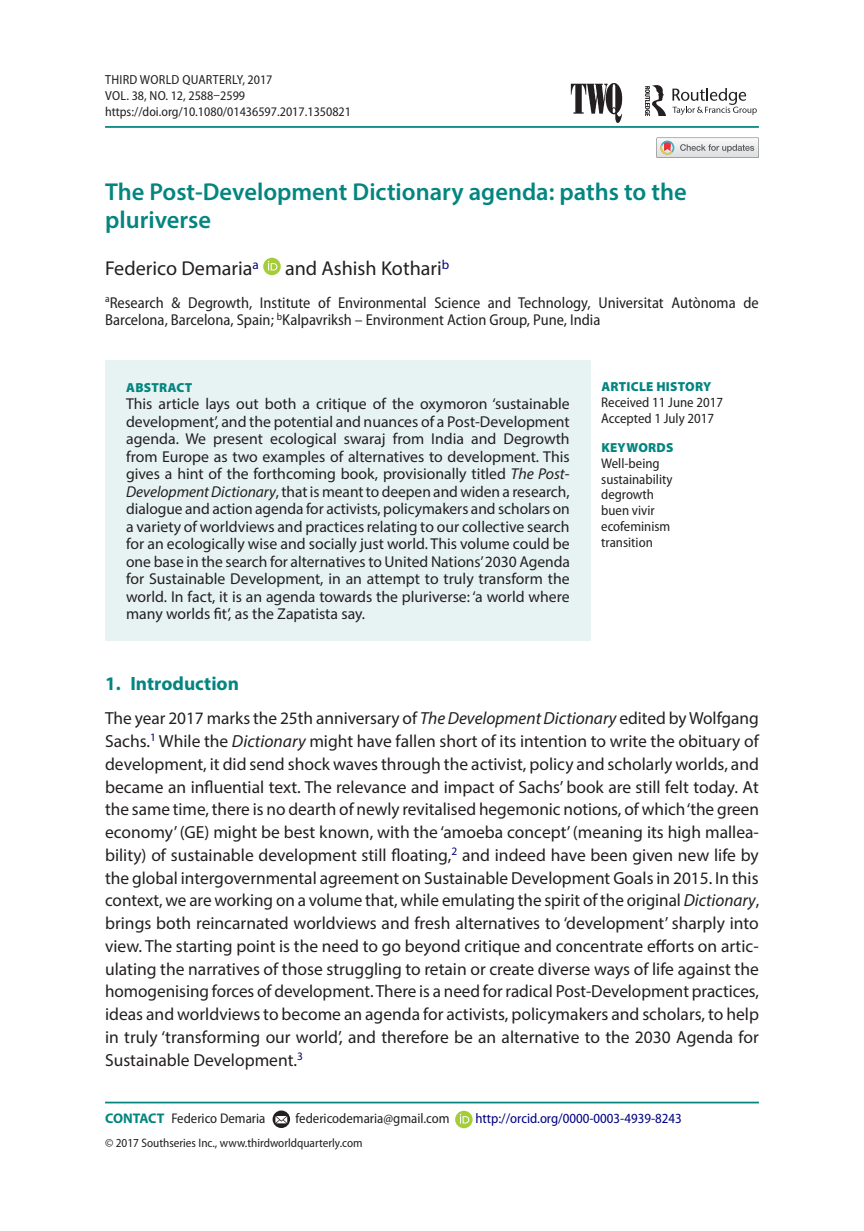
<style>
.page{position:relative;width:864px;height:1231px;background:#fff}
.page>*{position:absolute;margin:0;border:0;box-sizing:border-box;transform-origin:0 0}
.t1{font:600 24.5px/28px "Myriad Pro";color:#04857f}
.t2{font:20.12px "Myriad Pro";color:#231f20}
.t3{font:700 19.25px "Myriad Pro";color:#04857f}
.t4{font:17.5px/22.8px "Myriad Pro";color:#231f20;text-align:justify}
.t5{font:15.75px/17.5px "Myriad Pro";color:#231f20;text-align:justify}
.t6{font:semi-condensed 15.75px/17.5px "Myriad Pro";color:#231f20}
.t7{font:semi-condensed 14px/15.8px "Myriad Pro";color:#231f20}
.t8{font:semi-condensed 14px "Myriad Pro";color:#000080}
.t9{font:semi-condensed 13.12px/15.8px "Myriad Pro";color:#231f20}
.t10{font:900 13.12px "Myriad Pro";letter-spacing:.02em;color:#04857f}
.t11{font:semi-condensed 12.25px "Myriad Pro";color:#231f20}
.s1{font-style:italic}
.s2{font-weight:700;font-stretch:normal;color:#04857f}
</style>
<div class="page">
<hr style="left:105px;top:126px;width:653px;height:2px;background:#04857f">
<div style="left:105px;top:360px;width:485px;height:280px;background:#e6f3f2"></div>
<div style="left:263px;top:258px;width:17px;height:17px;background:#a5cd39;border-radius:50%"></div>
<svg style="left:268px;top:261px;width:9px;height:9px"></svg>
<hr style="left:105px;top:1101px;width:653px;height:2px;background:#04857f">
<svg style="left:272px;top:1110px;width:18px;height:17px"></svg>
<svg style="left:275px;top:1115px;width:12px;height:8px"></svg>
<svg style="left:455px;top:1110px;width:17px;height:18px"></svg>
<svg style="left:459px;top:1113px;width:10px;height:10px"></svg>
<svg style="left:672px;top:88px;width:84px;height:27px"></svg>
<svg style="left:645px;top:86px;width:20px;height:30px"></svg>
<img style="left:570px;top:83px;width:52px;height:40px">
<svg style="left:656px;top:137px;width:102px;height:21px"></svg>
<p class="t9" style="left:105px;top:72px;width:247px">Third World Quarterly, 2017<br>VOL. 38, NO. 12, 2588–2599 https://doi.org/10.1080/01436597.2017.1350821</p>
<h1 class="t1" style="left:105px;top:177px;width:583px">The Post-Development Dictionary agenda: paths to the pluriverse</h1>
<p class="t2" style="left:105px;top:256px;width:155px">Federico Demaria<sup>a</sup></p>
<p class="t2" style="left:285px;top:256px;width:166px">and Ashish Kothari<sup>b</sup></p>
<p class="t6" style="left:105px;top:294px;width:655px"><sup>a</sup>Research &amp; Degrowth, Institute of Environmental Science and Technology, Universitat Autònoma de<br>Barcelona, Barcelona, Spain; <sup>b</sup>Kalpavriksh – Environment Action Group, Pune, India</p>
<p class="t10" style="left:126px;top:379px;width:68px">ABSTRACT</p>
<p class="t5" style="left:126px;top:395px;width:445px">This article lays out both a critique of the oxymoron ‘sustainable development’, and the potential and nuances of a Post-Development agenda. We present ecological swaraj from India and Degrowth from Europe as two examples of alternatives to development. This gives a hint of the forthcoming book, provisionally titled <span class="s1">The Post</span>-<span class="s1">Development Dictionary</span>, that is meant to deepen and widen a research, dialogue and action agenda for activists, policymakers and scholars on a variety of worldviews and practices relating to our collective search for an ecologically wise and socially just world. This volume could be one base in the search for alternatives to United Nations’ 2030 Agenda for Sustainable Development, in an attempt to truly transform the world. In fact, it is an agenda towards the pluriverse: ‘a world where many worlds fit’, as the Zapatista say.</p>
<p class="t10" style="left:601px;top:379px;width:111px">ARTICLE HISTORY</p>
<p class="t7" style="left:601px;top:395px;width:123px">Received 11 June 2017<br>Accepted 1 July 2017</p>
<p class="t10" style="left:601px;top:440px;width:74px">KEYWORDS</p>
<p class="t7" style="left:601px;top:455px;width:73px">Well-being sustainability degrowth buen vivir ecofeminism transition</p>
<p class="t3" style="left:105px;top:671px;width:135px">1. Introduction</p>
<p class="t4" style="left:105px;top:706px;width:655px">The year 2017 marks the 25th anniversary of <span class="s1">The Development Dictionary</span> edited by Wolfgang Sachs.<sup>1</sup> While the <span class="s1">Dictionary</span> might have fallen short of its intention to write the obituary of development, it did send shock waves through the activist, policy and scholarly worlds, and became an influential text. The relevance and impact of Sachs’ book are still felt today. At the same time, there is no dearth of newly revitalised hegemonic notions, of which ‘the green economy’ (GE) might be best known, with the ‘amoeba concept’ (meaning its high mallea&shy;bility) of sustainable development still floating,<sup>2</sup> and indeed have been given new life by the global intergovernmental agreement on Sustainable Development Goals in 2015. In this context, we are working on a volume that, while emulating the spirit of the original <span class="s1">Dictionary</span>, brings both reincarnated worldviews and fresh alternatives to ‘development’ sharply into view. The starting point is the need to go beyond critique and concentrate efforts on artic&shy;ulating the narratives of those struggling to retain or create diverse ways of life against the homogenising forces of development. There is a need for radical Post-Development practices, ideas and worldviews to become an agenda for activists, policymakers and scholars, to help in truly ‘transforming our world’, and therefore be an alternative to the 2030 Agenda for Sustainable Development.<sup>3</sup></p>
<p class="t7" style="left:105px;top:1110px;width:162px"><span class="s2">CONTACT</span> Federico Demaria</p>
<p class="t7" style="left:295px;top:1110px;width:155px">federicodemaria@gmail.com</p>
<p class="t8" style="left:475px;top:1110px;width:208px">http://orcid.org/0000-0003-4939-8243</p>
<p class="t11" style="left:105px;top:1135px;width:259px">© 2017 Southseries Inc., www.thirdworldquarterly.com</p>
</div>
